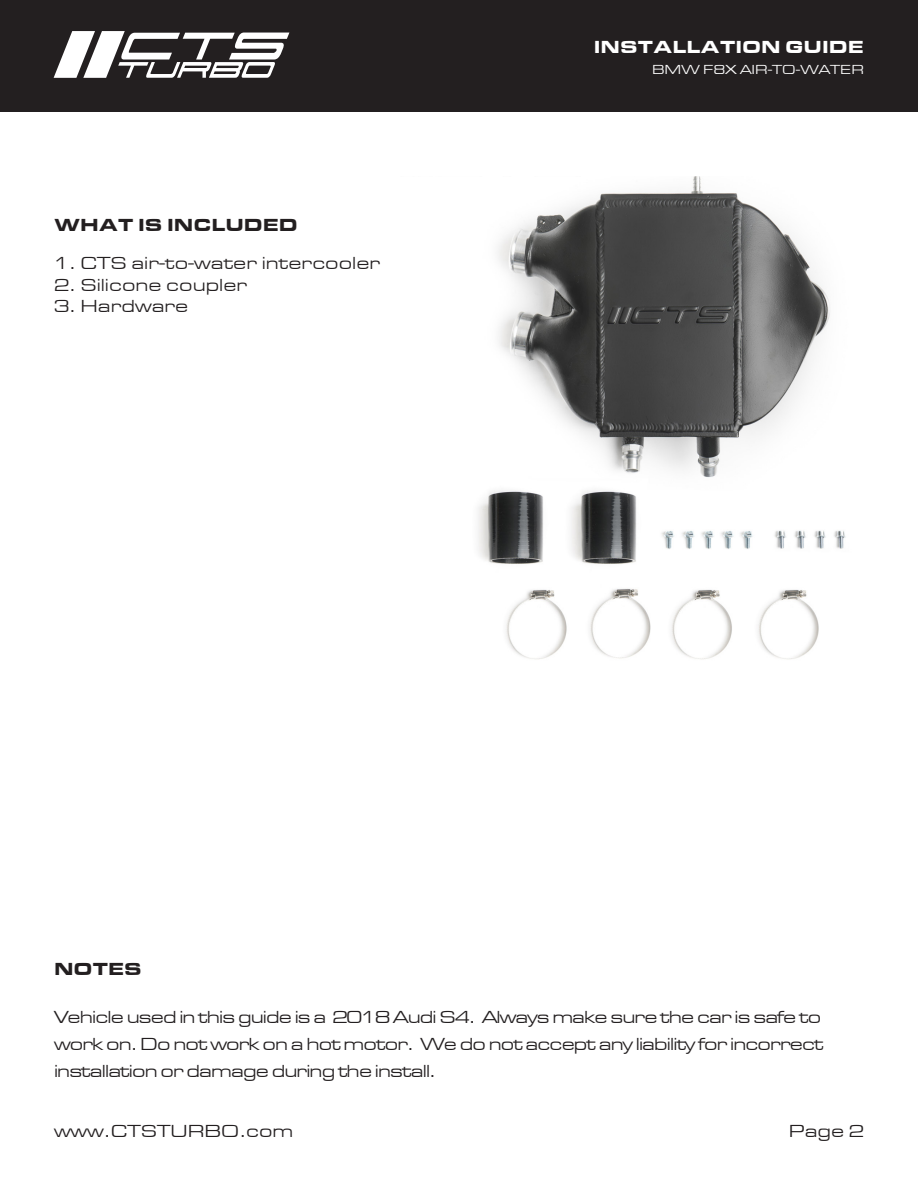
<style>
.page{position:relative;width:918px;height:1188px;background:#fff}
.page>*{position:absolute;margin:0;border:0;box-sizing:border-box;transform-origin:0 0}
.t1{font:18px/27px "Eurostile Extended";letter-spacing:-.05em;color:#231f20}
.t2{font:18px "Eurostile Extended";color:#231f20}
.t3{font:900 18px "Eurostile Extended";color:#231f20}
.t4{font:900 18px "Eurostile Extended";color:#fff}
.t5{font:13.5px "Eurostile Extended";color:#fff}
</style>
<div class="page">
<div style="left:0;top:0;width:918px;height:112px;background:#231f20"></div>
<svg style="left:54px;top:31px;width:235px;height:47px"></svg>
<img style="left:478px;top:176px;width:368px;height:484px">
<p class="t4" style="left:594px;top:37px;width:272px">INSTALLATION GUIDE</p>
<p class="t3" style="left:54px;top:215px;width:245px">WHAT IS INCLUDED</p>
<p class="t2" style="left:54px;top:254px;width:328px">1. CTS air-to-water intercooler</p>
<p class="t2" style="left:54px;top:275px;width:195px">2. Silicone coupler</p>
<p class="t2" style="left:54px;top:297px;width:136px">3. Hardware</p>
<p class="t5" style="left:652px;top:62px;width:213px">BMW F8X AIR-TO-WATER</p>
<p class="t3" style="left:54px;top:959px;width:89px">NOTES</p>
<p class="t1" style="left:54px;top:1004px;width:771px">Vehicle used in this guide is a 2018 Audi S4. Always make sure the car is safe to work on. Do not work on a hot motor. We do not accept any liability for incorrect installation or damage during the install.</p>
<p class="t2" style="left:54px;top:1121px;width:241px">www.CTSTURBO.com</p>
<p class="t1" style="left:789px;top:1117px;width:77px">Page 2</p>
</div>
